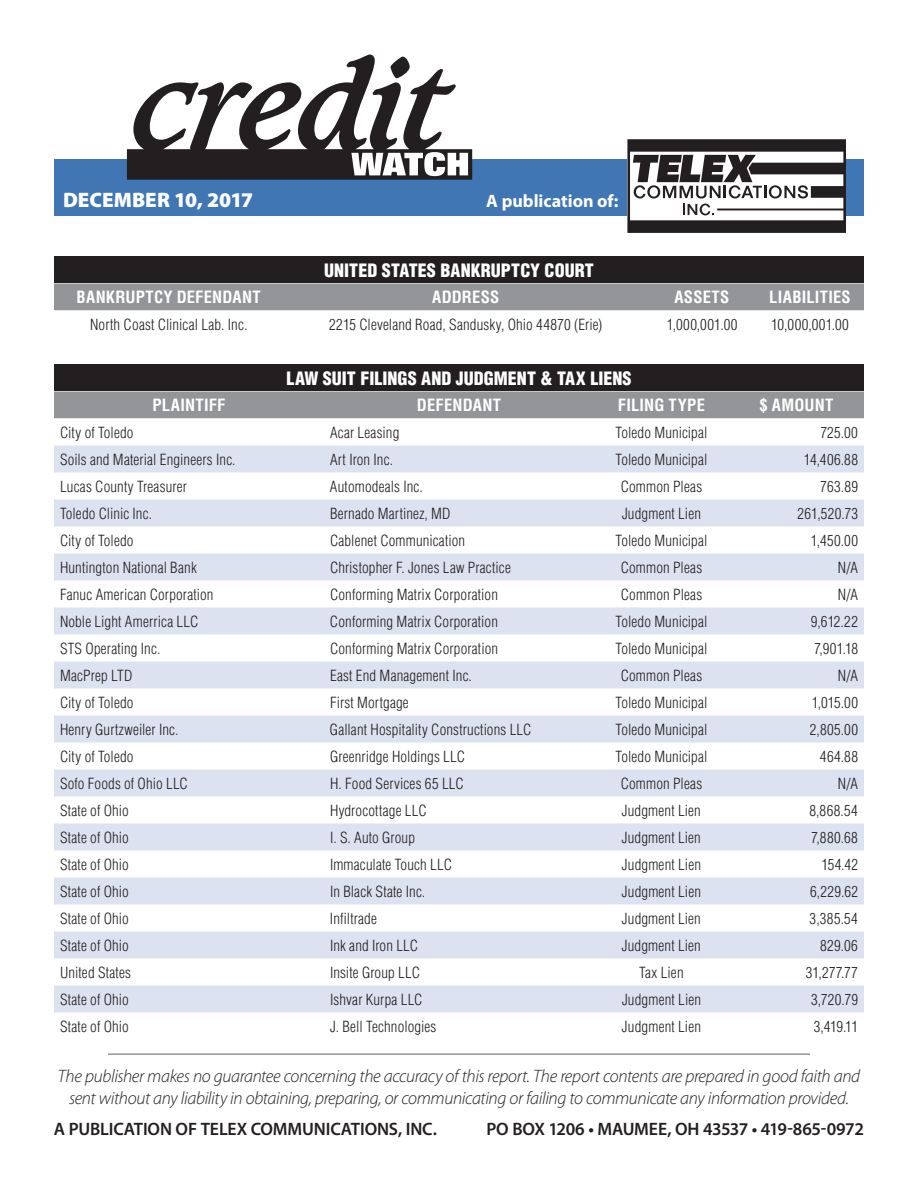
<style>
.page{position:relative;width:918px;height:1188px;background:#fff}
.page>*{position:absolute;margin:0;border:0;box-sizing:border-box;transform-origin:0 0}
.t1{font:900 21px "Myriad Pro";color:#fff}
.t2{font:italic 300 18px/21.6px "Myriad Pro";letter-spacing:-.02em;color:#231f20;text-align:center}
.t3{font:600 18px "Myriad Pro";letter-spacing:-.01em;color:#231f20}
.t4{font:900 condensed 18px "Helvetica";color:#fff}
.t5{font:700 18px "Myriad Pro";color:#fff}
.t6{font:700 condensed 16.5px "Helvetica";letter-spacing:.015em;color:#fff}
.t7{font:300 condensed 15px "Helvetica";letter-spacing:.01em;color:#231f20}
.t8{font:300 condensed 15px "Helvetica";letter-spacing:.03em;color:#231f20}
</style>
<div class="page">
<div style="left:54px;top:159px;width:810px;height:57px;background:#4076b4"></div>
<svg style="left:127px;top:55px;width:345px;height:125px"></svg>
<svg style="left:627px;top:139px;width:219px;height:94px;background:#8a8888"></svg>
<hr style="left:108px;top:1053px;width:702px;height:2px;background:#939598">
<div style="left:54px;top:364px;width:810px;height:28px;background:#231f20"></div>
<div style="left:54px;top:392px;width:810px;height:26px;background:#939598"></div>
<svg style="left:54px;top:418px;width:810px;height:595px"></svg>
<svg style="left:54px;top:446px;width:810px;height:566px;fill:#dce2f0"></svg>
<div style="left:54px;top:256px;width:810px;height:28px;background:#231f20"></div>
<div style="left:54px;top:284px;width:810px;height:27px;background:#939598"></div>
<h1 class="t1" style="left:63px;top:192px;width:192px">DECEMBER 10, 2017</h1>
<p class="t5" style="left:486px;top:194px;width:134px">A publication of:</p>
<p class="t4" style="left:324px;top:264px;width:271px">UNITED STATES BANKRUPTCY COURT</p>
<p class="t6" style="left:77px;top:291px;width:186px">BANKRUPTCY DEFENDANT</p>
<p class="t6" style="left:432px;top:291px;width:69px">ADDRESS</p>
<p class="t6" style="left:675px;top:291px;width:56px">ASSETS</p>
<p class="t6" style="left:769px;top:291px;width:83px">LIABILITIES</p>
<p class="t7" style="left:90px;top:319px;width:159px">North Coast Clinical Lab. Inc.</p>
<p class="t7" style="left:329px;top:319px;width:275px">2215 Cleveland Road, Sandusky, Ohio 44870 (Erie)</p>
<p class="t7" style="left:667px;top:319px;width:72px">1,000,001.00</p>
<p class="t8" style="left:771px;top:319px;width:79px">10,000,001.00</p>
<p class="t4" style="left:287px;top:372px;width:346px">LAW SUIT FILINGS AND JUDGMENT &amp; TAX LIENS</p>
<p class="t6" style="left:152px;top:399px;width:75px">PLAINTIFF</p>
<p class="t6" style="left:417px;top:399px;width:86px">DEFENDANT</p>
<p class="t6" style="left:618px;top:399px;width:89px">FILING TYPE</p>
<p class="t6" style="left:760px;top:399px;width:75px">$ AMOUNT</p>
<p class="t7" style="left:60px;top:427px;width:75px">City of Toledo</p>
<p class="t7" style="left:330px;top:427px;width:71px">Acar Leasing</p>
<p class="t7" style="left:616px;top:427px;width:93px">Toledo Municipal</p>
<p class="t7" style="left:820px;top:427px;width:39px">725.00</p>
<p class="t7" style="left:60px;top:454px;width:177px">Soils and Material Engineers Inc.</p>
<p class="t7" style="left:330px;top:454px;width:65px">Art Iron Inc.</p>
<p class="t7" style="left:616px;top:454px;width:93px">Toledo Municipal</p>
<p class="t7" style="left:804px;top:454px;width:56px">14,406.88</p>
<p class="t7" style="left:60px;top:481px;width:128px">Lucas County Treasurer</p>
<p class="t7" style="left:330px;top:481px;width:94px">Automodeals Inc.</p>
<p class="t7" style="left:621px;top:481px;width:83px">Common Pleas</p>
<p class="t7" style="left:820px;top:481px;width:39px">763.89</p>
<p class="t7" style="left:60px;top:508px;width:94px">Toledo Clinic Inc.</p>
<p class="t7" style="left:330px;top:508px;width:122px">Bernado Martinez, MD</p>
<p class="t7" style="left:622px;top:508px;width:81px">Judgment Lien</p>
<p class="t7" style="left:798px;top:508px;width:62px">261,520.73</p>
<p class="t7" style="left:60px;top:535px;width:75px">City of Toledo</p>
<p class="t7" style="left:330px;top:535px;width:137px">Cablenet Communication</p>
<p class="t7" style="left:616px;top:535px;width:93px">Toledo Municipal</p>
<p class="t7" style="left:811px;top:535px;width:49px">1,450.00</p>
<p class="t7" style="left:60px;top:562px;width:138px">Huntington National Bank</p>
<p class="t7" style="left:330px;top:562px;width:182px">Christopher F. Jones Law Practice</p>
<p class="t7" style="left:621px;top:562px;width:83px">Common Pleas</p>
<p class="t7" style="left:838px;top:562px;width:22px">N/A</p>
<p class="t7" style="left:60px;top:589px;width:155px">Fanuc American Corporation</p>
<p class="t7" style="left:330px;top:589px;width:170px">Conforming Matrix Corporation</p>
<p class="t7" style="left:621px;top:589px;width:83px">Common Pleas</p>
<p class="t7" style="left:838px;top:589px;width:22px">N/A</p>
<p class="t7" style="left:60px;top:616px;width:140px">Noble Light Amerrica LLC</p>
<p class="t7" style="left:330px;top:616px;width:170px">Conforming Matrix Corporation</p>
<p class="t7" style="left:616px;top:616px;width:93px">Toledo Municipal</p>
<p class="t7" style="left:811px;top:616px;width:49px">9,612.22</p>
<p class="t7" style="left:60px;top:643px;width:102px">STS Operating Inc.</p>
<p class="t7" style="left:330px;top:643px;width:170px">Conforming Matrix Corporation</p>
<p class="t7" style="left:616px;top:643px;width:93px">Toledo Municipal</p>
<p class="t7" style="left:814px;top:643px;width:45px">7,901.18</p>
<p class="t7" style="left:60px;top:670px;width:74px">MacPrep LTD</p>
<p class="t7" style="left:330px;top:670px;width:143px">East End Management Inc.</p>
<p class="t7" style="left:621px;top:670px;width:83px">Common Pleas</p>
<p class="t7" style="left:838px;top:670px;width:22px">N/A</p>
<p class="t7" style="left:60px;top:697px;width:75px">City of Toledo</p>
<p class="t7" style="left:330px;top:697px;width:80px">First Mortgage</p>
<p class="t7" style="left:616px;top:697px;width:93px">Toledo Municipal</p>
<p class="t7" style="left:812px;top:697px;width:48px">1,015.00</p>
<p class="t7" style="left:60px;top:724px;width:120px">Henry Gurtzweiler Inc.</p>
<p class="t7" style="left:330px;top:724px;width:203px">Gallant Hospitality Constructions LLC</p>
<p class="t7" style="left:616px;top:724px;width:93px">Toledo Municipal</p>
<p class="t7" style="left:810px;top:724px;width:50px">2,805.00</p>
<p class="t7" style="left:60px;top:751px;width:75px">City of Toledo</p>
<p class="t7" style="left:330px;top:751px;width:137px">Greenridge Holdings LLC</p>
<p class="t7" style="left:616px;top:751px;width:93px">Toledo Municipal</p>
<p class="t7" style="left:820px;top:751px;width:40px">464.88</p>
<p class="t7" style="left:60px;top:778px;width:129px">Sofo Foods of Ohio LLC</p>
<p class="t7" style="left:330px;top:778px;width:135px">H. Food Services 65 LLC</p>
<p class="t7" style="left:621px;top:778px;width:83px">Common Pleas</p>
<p class="t7" style="left:838px;top:778px;width:22px">N/A</p>
<p class="t7" style="left:60px;top:805px;width:70px">State of Ohio</p>
<p class="t7" style="left:330px;top:805px;width:98px">Hydrocottage LLC</p>
<p class="t7" style="left:622px;top:805px;width:81px">Judgment Lien</p>
<p class="t7" style="left:809px;top:805px;width:50px">8,868.54</p>
<p class="t7" style="left:60px;top:832px;width:70px">State of Ohio</p>
<p class="t7" style="left:330px;top:832px;width:86px">I. S. Auto Group</p>
<p class="t7" style="left:622px;top:832px;width:81px">Judgment Lien</p>
<p class="t7" style="left:811px;top:832px;width:48px">7,880.68</p>
<p class="t7" style="left:60px;top:859px;width:70px">State of Ohio</p>
<p class="t7" style="left:330px;top:859px;width:124px">Immaculate Touch LLC</p>
<p class="t7" style="left:622px;top:859px;width:81px">Judgment Lien</p>
<p class="t7" style="left:821px;top:859px;width:38px">154.42</p>
<p class="t7" style="left:60px;top:886px;width:70px">State of Ohio</p>
<p class="t7" style="left:330px;top:886px;width:97px">In Black State Inc.</p>
<p class="t7" style="left:622px;top:886px;width:81px">Judgment Lien</p>
<p class="t7" style="left:810px;top:886px;width:49px">6,229.62</p>
<p class="t7" style="left:60px;top:913px;width:70px">State of Ohio</p>
<p class="t7" style="left:330px;top:913px;width:49px">Infiltrade</p>
<p class="t7" style="left:622px;top:913px;width:81px">Judgment Lien</p>
<p class="t7" style="left:810px;top:913px;width:50px">3,385.54</p>
<p class="t7" style="left:60px;top:940px;width:70px">State of Ohio</p>
<p class="t7" style="left:330px;top:940px;width:90px">Ink and Iron LLC</p>
<p class="t7" style="left:622px;top:940px;width:81px">Judgment Lien</p>
<p class="t7" style="left:820px;top:940px;width:39px">829.06</p>
<p class="t7" style="left:60px;top:967px;width:73px">United States</p>
<p class="t7" style="left:330px;top:967px;width:92px">Insite Group LLC</p>
<p class="t7" style="left:639px;top:967px;width:46px">Tax Lien</p>
<p class="t7" style="left:806px;top:967px;width:54px">31,277.77</p>
<p class="t7" style="left:60px;top:994px;width:70px">State of Ohio</p>
<p class="t7" style="left:330px;top:994px;width:94px">Ishvar Kurpa LLC</p>
<p class="t7" style="left:622px;top:994px;width:81px">Judgment Lien</p>
<p class="t7" style="left:811px;top:994px;width:48px">3,720.79</p>
<p class="t7" style="left:60px;top:1021px;width:70px">State of Ohio</p>
<p class="t7" style="left:330px;top:1021px;width:108px">J. Bell Technologies</p>
<p class="t7" style="left:622px;top:1021px;width:81px">Judgment Lien</p>
<p class="t7" style="left:814px;top:1021px;width:46px">3,419.11</p>
<p class="t2" style="left:58px;top:1067px;width:804px">The publisher makes no guarantee concerning the accuracy of this report. The report contents are prepared in good faith and sent without any liability in obtaining, preparing, or communicating or failing to communicate any information provided.</p>
<p class="t3" style="left:54px;top:1122px;width:385px">A PUBLICATION OF TELEX COMMUNICATIONS, INC.</p>
<p class="t3" style="left:487px;top:1122px;width:379px">PO BOX 1206 • MAUMEE, OH 43537 • 419-865-0972</p>
</div>
